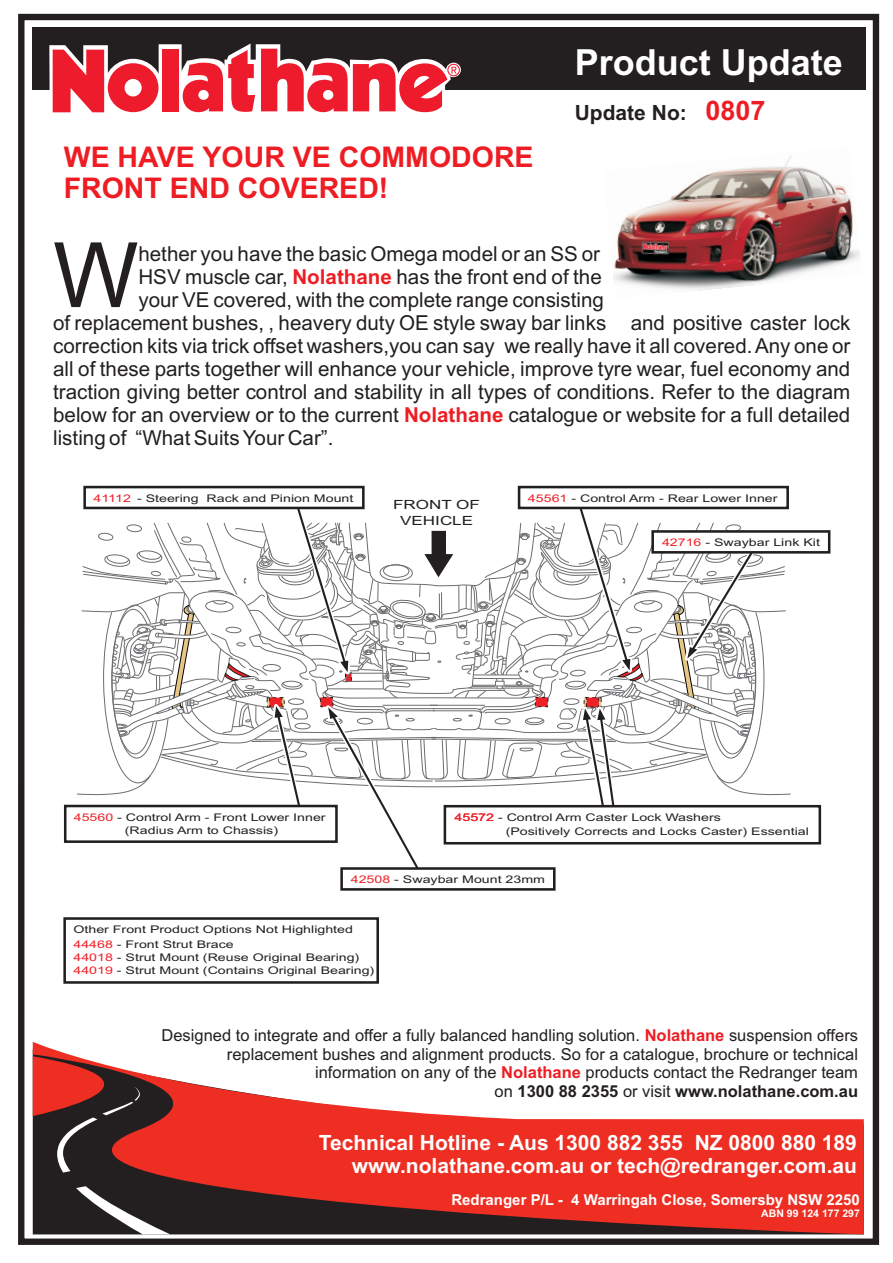
<style>
.page{position:relative;width:893px;height:1263px;background:#fff}
.page>*{position:absolute;margin:0;border:0;box-sizing:border-box;transform-origin:0 0}
.t1{font:90.3px "Arial";color:#231f20}
.t2{font:700 36px "Arial";color:#fff}
.t3{font:700 28.5px/31.8px "Arial";color:#ee1d23}
.t4{font:700 27px "Arial";color:#ee1d23}
.t5{font:700 21px/23.4px "Arial";color:#fff;text-align:right}
.t6{font:700 21px "Arial";color:#231f20}
.t7{font:20.55px "Arial";color:#231f20}
.t8{font:16.5px/18.5px "Arial";color:#231f20;text-align:right}
.t9{font:700 15px "Arial";color:#fff}
.t10{font:12.6px/15.1px "Arial";color:#231f20;text-align:center;scale:1.35 1}
.t11{font:10.5px/12.6px "Arial";color:#231f20;scale:1.35 1}
.t12{font:700 10.5px "Arial";color:#fff}
.s1{font-weight:700;color:#ee1d23}
.s2{color:#ee2028}
.s3{font-weight:700}
</style>
<div class="page">
<div style="left:18px;top:14px;width:861px;height:1231px;border:6px solid #231f20"></div>
<div style="left:32px;top:28px;width:833px;height:62px;background:#231f20"></div>
<svg style="left:49px;top:43px;width:411px;height:70px"></svg>
<svg style="left:18px;top:1042px;width:846px;height:192px;fill:#ee2e22"></svg>
<svg style="left:57px;top:1086px;width:113px;height:148px;background:#593332"></svg>
<img style="left:613px;top:156px;width:247px;height:135px">
<div style="left:83px;top:486px;width:282px;height:23px;border:3px solid #231f20"></div>
<div style="left:63px;top:917px;width:316px;height:67px;border:3px solid #231f20"></div>
<div style="left:518px;top:486px;width:271px;height:23px;border:3px solid #231f20"></div>
<svg style="left:77px;top:501px;width:714px;height:366px"></svg>
<div style="left:653px;top:531px;width:176px;height:21px;background:#fff"></div>
<div style="left:651px;top:530px;width:179px;height:24px;border:3px solid #231f20"></div>
<div style="left:64px;top:806px;width:272px;height:35px;background:#fff"></div>
<div style="left:64px;top:805px;width:274px;height:38px;border:3px solid #231f20"></div>
<div style="left:340px;top:867px;width:216px;height:24px;border:3px solid #231f20"></div>
<div style="left:445px;top:806px;width:375px;height:37px;background:#fff"></div>
<div style="left:444px;top:805px;width:377px;height:39px;border:3px solid #231f20"></div>
<h3 class="t3" style="left:64px;top:143px;width:471px">WE HAVE YOUR VE COMMODORE<br>FRONT END COVERED!</h3>
<h2 class="t2" style="left:575px;top:48px;width:270px">Product Update</h2>
<p class="t6" style="left:575px;top:105px;width:113px">Update No:</p>
<h3 class="t4" style="left:705px;top:101px;width:62px">0807</h3>
<h1 class="t1" style="left:53px;top:241px;width:87px">W</h1>
<p class="t7" style="left:138px;top:246px;width:463px">hether you have the basic Omega model or an SS or</p>
<p class="t7" style="left:138px;top:269px;width:465px">HSV muscle car, <span class="s1">Nolathane</span> has the front end of the</p>
<p class="t7" style="left:138px;top:292px;width:467px">your VE covered, with the complete range consisting</p>
<p class="t7" style="left:53px;top:315px;width:799px">of replacement bushes, , heavery duty OE style sway bar links and positive caster lock</p>
<p class="t7" style="left:53px;top:338px;width:799px">correction kits via trick offset washers,you can say we really have it all covered. Any one or</p>
<p class="t7" style="left:53px;top:361px;width:799px">all of these parts together will enhance your vehicle, improve tyre wear, fuel economy and</p>
<p class="t7" style="left:53px;top:384px;width:799px">traction giving better control and stability in all types of conditions. Refer to the diagram</p>
<p class="t7" style="left:53px;top:407px;width:799px">below for an overview or to the current <span class="s1">Nolathane</span> catalogue or website for a full detailed</p>
<p class="t7" style="left:53px;top:430px;width:282px">listing of “What Suits Your Car”.</p>
<p class="t11" style="left:94px;top:492px;width:194px"><span class="s2">41112</span> - Steering Rack and Pinion Mount</p>
<p class="t10" style="left:393px;top:499px;width:66px">FRONT OF<br>VEHICLE</p>
<p class="t11" style="left:528px;top:492px;width:186px"><span class="s2">45561</span> - Control Arm - Rear Lower Inner</p>
<p class="t11" style="left:662px;top:537px;width:119px"><span class="s2">42716</span> - Swaybar Link Kit</p>
<p class="t11" style="left:74px;top:812px;width:188px;text-align:center"><span class="s2">45560</span> - Control Arm - Front Lower Inner (Radius Arm to Chassis)</p>
<p class="t11" style="left:506px;top:810px;width:226px;line-height:14.7px;text-indent:-51px"><span class="s2">45572</span> - Control Arm Caster Lock Washers<br>(Positively Corrects and Locks Caster) Essential</p>
<p class="t11" style="left:351px;top:874px;width:145px"><span class="s2">42508</span> - Swaybar Mount 23mm</p>
<p class="t11" style="left:73px;top:922px;width:209px;line-height:15.8px">Other Front Product Options Not Highlighted<br><span class="s2">44468</span> - Front Strut Brace</p>
<p class="t11" style="left:73px;top:952px;width:224px"><span class="s2">44018</span> - Strut Mount (Reuse Original Bearing)<br><span class="s2">44019</span> - Strut Mount (Contains Original Bearing)</p>
<p class="t8" style="left:162px;top:1028px;width:698px">Designed to integrate and offer a fully balanced handling solution. <span class="s1">Nolathane</span> suspension offers replacement bushes and alignment products. So for a catalogue, brochure or technical information on any of the <span class="s1">Nolathane</span> products contact the Redranger team<br>on <span class="s3">1300 88 2355</span> or visit <span class="s3">www.nolathane.com.au</span></p>
<p class="t5" style="left:319px;top:1133px;width:540px">Technical Hotline - Aus 1300 882 355 NZ 0800 880 189 www.nolathane.com.au or tech@redranger.com.au</p>
<p class="t9" style="left:451px;top:1194px;width:410px">Redranger P/L - 4 Warringah Close, Somersby NSW 2250</p>
<p class="t12" style="left:761px;top:1210px;width:100px">ABN 99 124 177 297</p>
</div>
